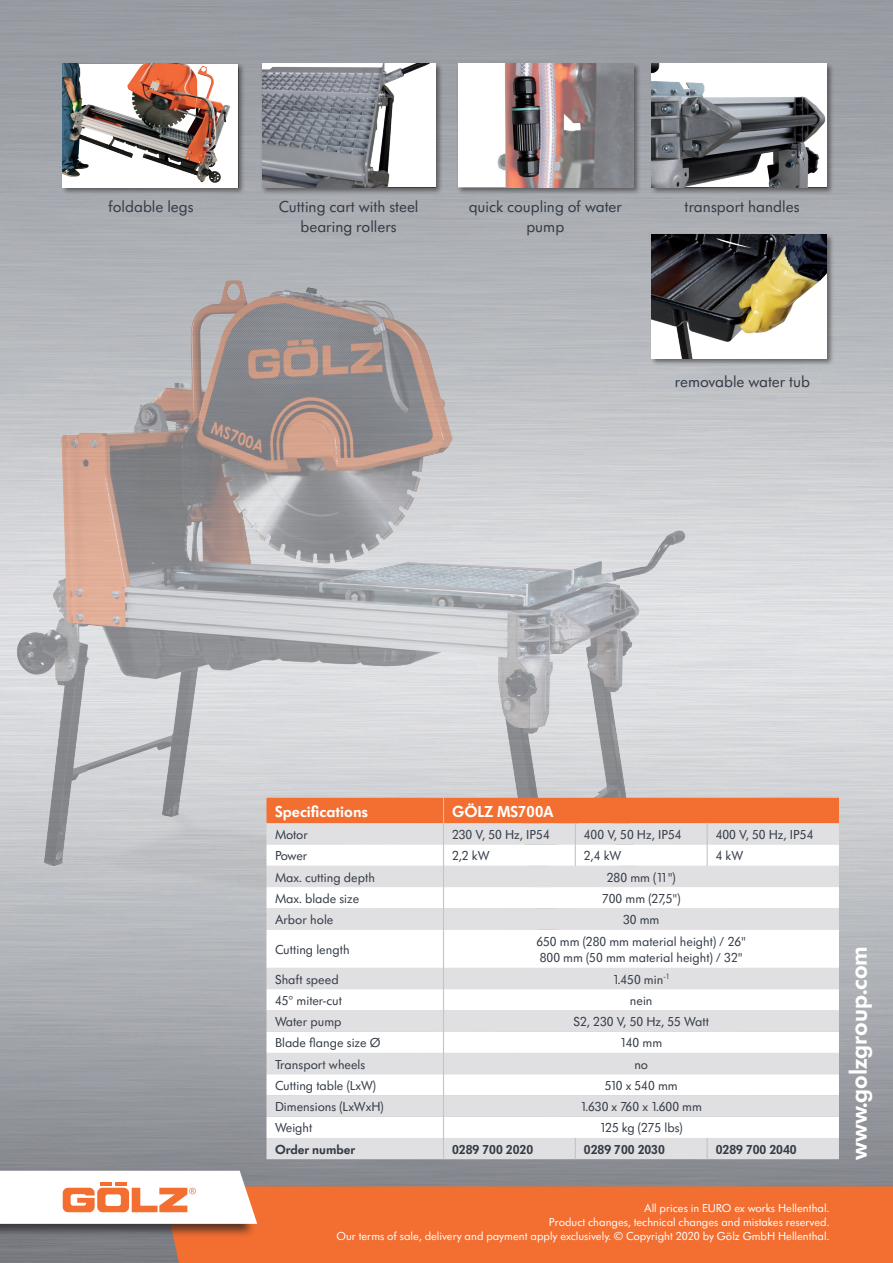
<style>
.page{position:relative;width:893px;height:1263px;background:#fff}
.page>*{position:absolute;margin:0;border:0;box-sizing:border-box;transform-origin:0 0}
.t1{font:25.5px "Futura SB Dem Bol";color:#fff}
.t2{font:16.5px/19.8px "Futura SB";color:#333b47;text-align:center}
.t3{font:16.5px "Futura SB Dem Bol";color:#fff}
.t4{font:13.5px/16.2px "Futura SB";color:#333b47}
.t5{font:13.5px "Futura SB Dem Bol";color:#333b47}
.t6{font:12px/14.4px "Futura SB";color:#fff;text-align:right}
</style>
<div class="page">
<div style="left:163px;top:1186px;width:730px;height:77px;background:#f36e31"></div>
<div style="left:0;top:1168px;width:256px;height:70px;background:#231f20;opacity:.75"></div>
<svg style="left:0;top:1171px;width:257px;height:53px"></svg>
<img style="left:0;top:276px;width:702px;height:690px">
<div style="left:260px;top:62px;width:183px;height:133px;background:#231f20;opacity:.55"></div>
<img style="left:262px;top:64px;width:173px;height:123px">
<div style="left:456px;top:62px;width:185px;height:133px;background:#231f20;opacity:.55"></div>
<img style="left:458px;top:64px;width:176px;height:123px">
<div style="left:61px;top:62px;width:185px;height:133px;background:#231f20;opacity:.55"></div>
<img style="left:63px;top:64px;width:175px;height:123px">
<div style="left:650px;top:62px;width:184px;height:133px;background:#231f20;opacity:.55"></div>
<img style="left:651px;top:64px;width:176px;height:123px">
<div style="left:650px;top:233px;width:184px;height:133px;background:#231f20;opacity:.55"></div>
<img style="left:651px;top:235px;width:176px;height:123px">
<svg style="left:266px;top:798px;width:573px;height:361px"></svg>
<p class="t2" style="left:108px;top:197px;width:87px">foldable legs</p>
<p class="t2" style="left:279px;top:197px;width:141px">Cutting cart with steel bearing rollers</p>
<p class="t2" style="left:469px;top:197px;width:155px">quick coupling of water pump</p>
<p class="t2" style="left:685px;top:197px;width:117px">transport handles</p>
<p class="t2" style="left:675px;top:372px;width:137px">removable water tub</p>
<p class="t3" style="left:275px;top:802px;width:95px">Specifications</p>
<p class="t3" style="left:452px;top:802px;width:103px">GÖLZ MS700A</p>
<p class="t4" style="left:275px;top:827px;width:35px">Motor</p>
<p class="t4" style="left:452px;top:827px;width:99px">230 V, 50 Hz, IP54</p>
<p class="t4" style="left:584px;top:827px;width:99px">400 V, 50 Hz, IP54</p>
<p class="t4" style="left:716px;top:827px;width:99px">400 V, 50 Hz, IP54</p>
<p class="t4" style="left:275px;top:848px;width:34px">Power</p>
<p class="t4" style="left:452px;top:848px;width:39px">2,2 kW</p>
<p class="t4" style="left:584px;top:848px;width:39px">2,4 kW</p>
<p class="t4" style="left:716px;top:848px;width:29px">4 kW</p>
<p class="t4" style="left:275px;top:869px;width:101px">Max. cutting depth</p>
<p class="t4" style="left:607px;top:869px;width:70px">280 mm (11")</p>
<p class="t4" style="left:275px;top:890px;width:86px">Max. blade size</p>
<p class="t4" style="left:602px;top:890px;width:80px">700 mm (27,5")</p>
<p class="t4" style="left:275px;top:912px;width:60px">Arbor hole</p>
<p class="t4" style="left:623px;top:912px;width:38px">30 mm</p>
<p class="t4" style="left:275px;top:941px;width:76px">Cutting length</p>
<p class="t4" style="left:536px;top:933px;width:211px">650 mm (280 mm material height) / 26"<br>800 mm (50 mm material height) / 32"</p>
<p class="t4" style="left:275px;top:971px;width:65px">Shaft speed</p>
<p class="t4" style="left:613px;top:971px;width:58px">1.450 min<sup>-1</sup></p>
<p class="t4" style="left:275px;top:992px;width:69px">45° miter-cut</p>
<p class="t4" style="left:630px;top:992px;width:24px">nein</p>
<p class="t4" style="left:275px;top:1014px;width:68px">Water pump</p>
<p class="t4" style="left:573px;top:1014px;width:137px">S2, 230 V, 50 Hz, 55 Watt</p>
<p class="t4" style="left:275px;top:1035px;width:107px">Blade flange size Ø</p>
<p class="t4" style="left:620px;top:1035px;width:43px">140 mm</p>
<p class="t4" style="left:275px;top:1056px;width:92px">Transport wheels</p>
<p class="t4" style="left:634px;top:1056px;width:15px">no</p>
<p class="t4" style="left:275px;top:1077px;width:102px">Cutting table (LxW)</p>
<p class="t4" style="left:605px;top:1077px;width:74px">510 x 540 mm</p>
<p class="t4" style="left:275px;top:1099px;width:110px">Dimensions (LxWxH)</p>
<p class="t4" style="left:580px;top:1099px;width:123px">1.630 x 760 x 1.600 mm</p>
<p class="t4" style="left:275px;top:1120px;width:39px">Weight</p>
<p class="t4" style="left:600px;top:1120px;width:84px">125 kg (275 lbs)</p>
<p class="t5" style="left:275px;top:1142px;width:82px">Order number</p>
<p class="t5" style="left:452px;top:1142px;width:83px">0289 700 2020</p>
<p class="t5" style="left:584px;top:1142px;width:83px">0289 700 2030</p>
<p class="t5" style="left:716px;top:1142px;width:83px">0289 700 2040</p>
<p class="t6" style="left:337px;top:1200px;width:494px">All prices in EURO ex works Hellenthal.<br>Product changes, technical changes and mistakes reserved.<br>Our terms of sale, delivery and payment apply exclusively. © Copyright 2020 by Gölz GmbH Hellenthal.</p>
<h1 class="t1" style="left:845px;top:1160px;width:216px;rotate:-90deg">www.golzgroup.com</h1>
</div>
